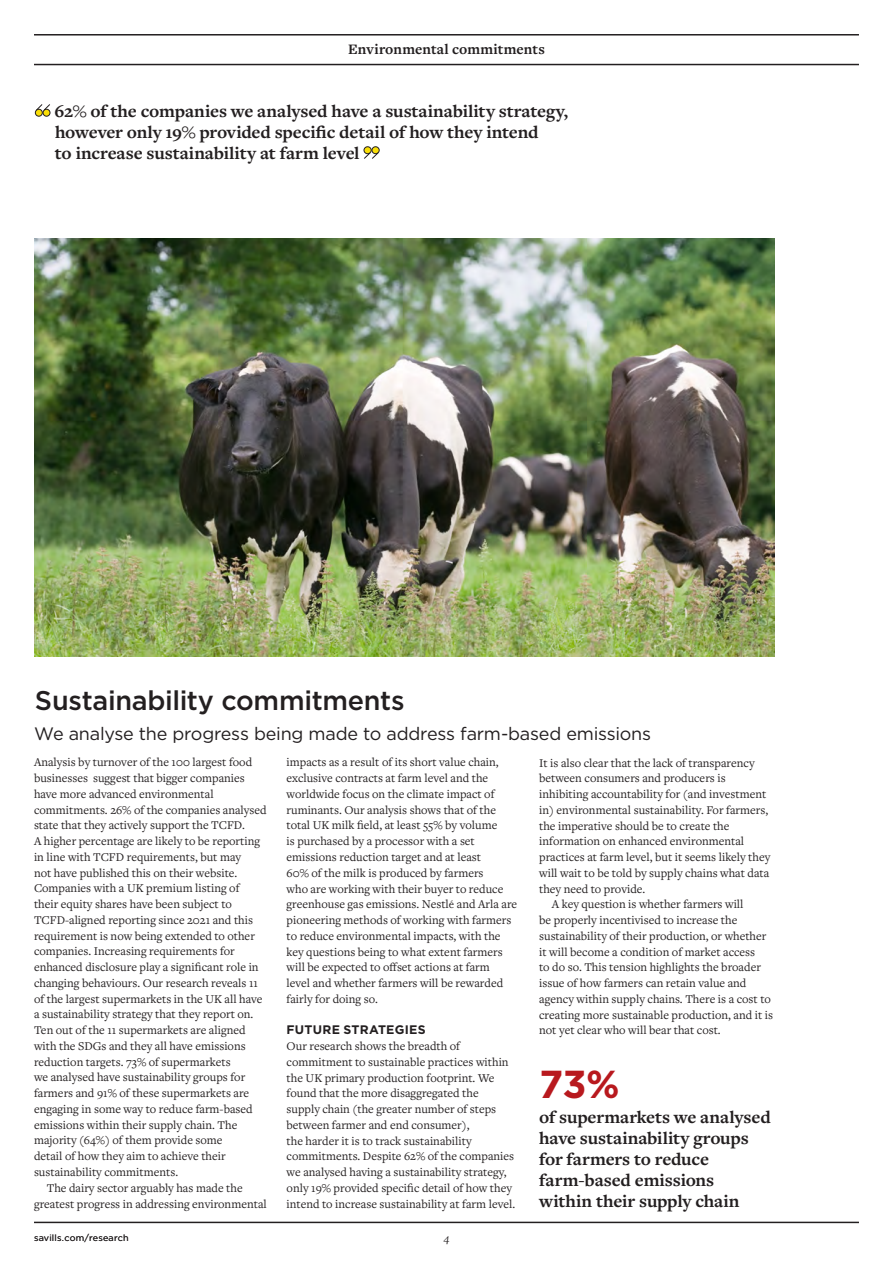
<style>
.page{position:relative;width:893px;height:1263px;background:#fff}
.page>*{position:absolute;margin:0;border:0;box-sizing:border-box;transform-origin:0 0}
.Spotlight_Box_Title{font:700 39px "Gotham HTF";color:#b8191e}
.Spotlight_Headline_G{font:500 27px "Gotham HTF";letter-spacing:-.01em;color:#231f20}
.Spotlight_Pullquote{font:700 18px/21px "Freight Text Pro";letter-spacing:-.01em;color:#231f20;scale:1.04 1}
.Spotlight_Standfirst{font:18px "Gotham HTF";letter-spacing:-.015em;color:#231f20}
.Spotlight_Page_2_Slu{font:700 15px "Freight Text Pro";letter-spacing:.005em;color:#231f20}
.Spotlight_Body_Freig{font:12.3px/15.8px "Freight Text Pro";color:#231f20}
.Spotlight_Body_Freig-2{font:700 12.3px "Gotham HTF";letter-spacing:.02em;color:#231f20}
.t1{font:italic 12px "Freight Text Pro";color:#231f20}
.t2{font:9px "Gotham HTF";letter-spacing:.02em;color:#231f20}
.s1{font-family:"Mrs Eaves XL Serif Nar OT"}
</style>
<div class="page">
<div style="left:372px;top:147px;width:7px;height:7px;background:#fadf06;border-radius:50%"></div>
<div style="left:372px;top:146px;width:8px;height:8px;border:1px solid #231f20;border-radius:50%"></div>
<div style="left:364px;top:147px;width:7px;height:7px;background:#fadf06;border-radius:50%"></div>
<div style="left:364px;top:146px;width:8px;height:8px;border:1px solid #231f20;border-radius:50%"></div>
<svg style="left:364px;top:152px;width:15px;height:7px"></svg>
<div style="left:35px;top:109px;width:7px;height:7px;background:#fadf06;border-radius:50%"></div>
<div style="left:35px;top:109px;width:8px;height:8px;border:1px solid #231f20;border-radius:50%"></div>
<div style="left:43px;top:109px;width:7px;height:7px;background:#fadf06;border-radius:50%"></div>
<div style="left:43px;top:109px;width:7px;height:8px;border:1px solid #231f20;border-radius:50%"></div>
<svg style="left:35px;top:104px;width:15px;height:7px"></svg>
<img style="left:34px;top:238px;width:741px;height:418px">
<hr style="left:34px;top:1222px;width:825px;height:1px;background:#231f20">
<hr style="left:34px;top:64px;width:825px;height:1px;background:#231f20">
<hr style="left:34px;top:34px;width:825px;height:2px;background:#231f20">
<p class="Spotlight_Page_2_Slu" style="left:348px;top:39px;width:198px">Environmental commitments</p>
<p class="Spotlight_Pullquote" style="left:54px;top:100px;width:496px">62% of the companies we analysed have a sustainability strategy, however only 19% provided specific detail of how they intend<br>to increase sustainability at farm level</p>
<p class="Spotlight_Headline_G" style="left:35px;top:685px;width:371px">Sustainability commitments</p>
<p class="Spotlight_Standfirst" style="left:34px;top:724px;width:618px">We analyse the progress being made to address farm-based emissions</p>
<p class="Spotlight_Body_Freig" style="left:34px;top:754px;width:234px">Analysis by turnover of the 100 largest food businesses suggest that bigger companies have more advanced environmental commitments. 26% of the companies analysed state that they actively support the TCFD.<br>A higher percentage are likely to be reporting in line with TCFD requirements, but may<br>not have published this on their website.<br>Companies with a UK premium listing of their equity shares have been subject to TCFD-aligned reporting since 2021 and this requirement is now being extended to other companies. Increasing requirements for enhanced disclosure play a significant role in changing behaviours. Our research reveals 11 of the largest supermarkets in the UK all have a sustainability strategy that they report on.<br>Ten out of the 11 supermarkets are aligned with the SDGs and they all have emissions reduction targets. 73% of supermarkets<br>we analysed have sustainability groups for farmers and 91% of these supermarkets are engaging in some way to reduce farm-based emissions within their supply chain. The majority (64%) of them provide some<br>detail of how they aim to achieve their sustainability commitments.</p>
<p class="Spotlight_Body_Freig" style="left:34px;top:1179px;width:234px;text-indent:13px">The dairy sector arguably has made the greatest progress in addressing environmental</p>
<p class="t2" style="left:34px;top:1233px;width:96px">savills.com/research</p>
<p class="Spotlight_Body_Freig" style="left:287px;top:754px;width:232px">impacts as a result of its short value chain, exclusive contracts at farm level and the worldwide focus on the climate impact of ruminants. Our analysis shows that of the total UK milk field, at least 55% by volume<br>is purchased by a processor with a set emissions reduction target and at least<br>60% of the milk is produced by farmers<br>who are working with their buyer to reduce greenhouse gas emissions. Nestl<span class="s1">é</span> and Arla are pioneering methods of working with farmers to reduce environmental impacts, with the key questions being to what extent farmers will be expected to offset actions at farm<br>level and whether farmers will be rewarded fairly for doing so.</p>
<p class="Spotlight_Body_Freig-2" style="left:287px;top:1023px;width:141px">FUTURE STRATEGIES</p>
<p class="Spotlight_Body_Freig" style="left:287px;top:1038px;width:230px">Our research shows the breadth of commitment to sustainable practices within the UK primary production footprint. We found that the more disaggregated the<br>supply chain (the greater number of steps between farmer and end consumer),<br>the harder it is to track sustainability commitments. Despite 62% of the companies we analysed having a sustainability strategy, only 19% provided specific detail of how they intend to increase sustainability at farm level.</p>
<p class="t1" style="left:444px;top:1230px;width:7px">4</p>
<p class="Spotlight_Body_Freig" style="left:539px;top:754px;width:233px">It is also clear that the lack of transparency between consumers and producers is inhibiting accountability for (and investment in) environmental sustainability. For farmers, the imperative should be to create the information on enhanced environmental practices at farm level, but it seems likely they will wait to be told by supply chains what data they need to provide.</p>
<p class="Spotlight_Body_Freig" style="left:539px;top:896px;width:235px;text-indent:13px">A key question is whether farmers will<br>be properly incentivised to increase the sustainability of their production, or whether it will become a condition of market access<br>to do so. This tension highlights the broader issue of how farmers can retain value and agency within supply chains. There is a cost to creating more sustainable production, and it is not yet clear who will bear that cost.</p>
<p class="Spotlight_Box_Title" style="left:539px;top:1061px;width:82px">73%</p>
<p class="Spotlight_Pullquote" style="left:539px;top:1106px;width:224px">of supermarkets we analysed have sustainability groups for farmers to reduce farm-based emissions within their supply chain</p>
</div>
